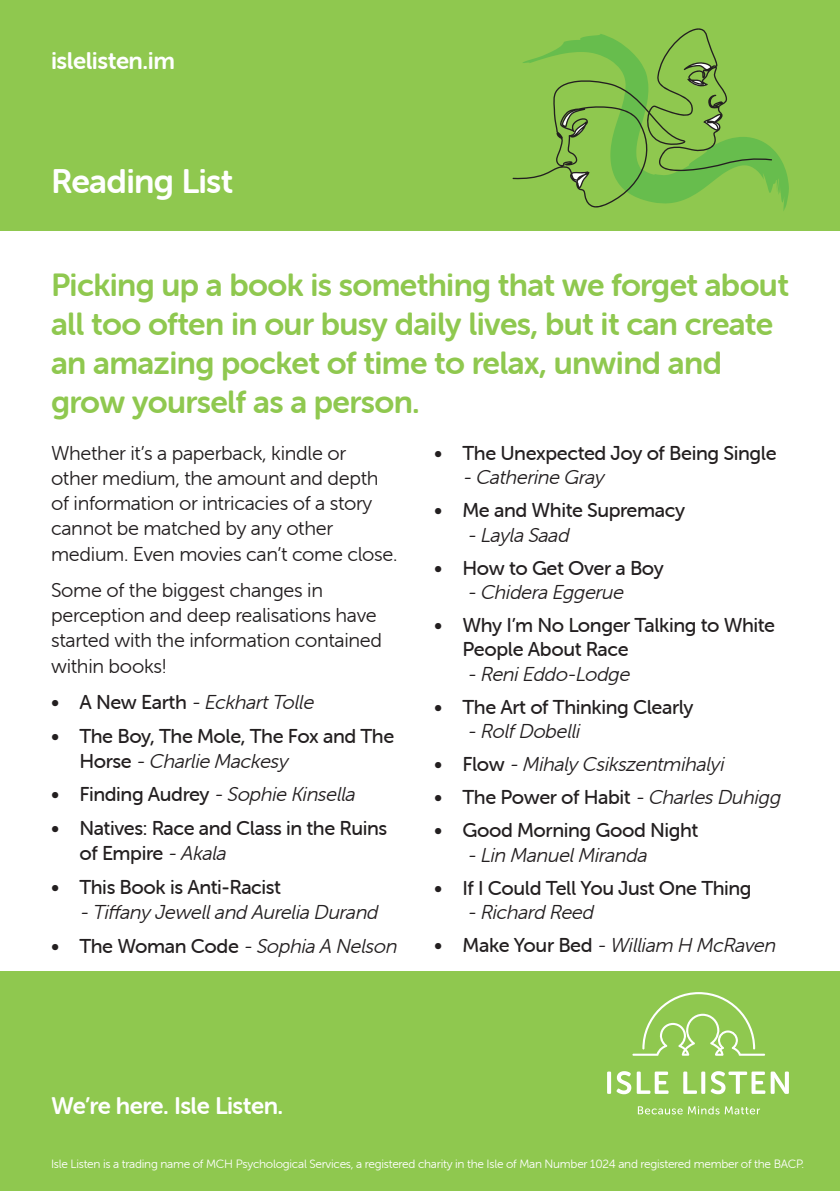
<style>
.page{position:relative;width:840px;height:1191px;background:#fff}
.page>*{position:absolute;margin:0;border:0;box-sizing:border-box;transform-origin:0 0}
.t1{font:34px "Museo Sans Rounded 700";letter-spacing:-.02em;color:#fff}
.Paragraph_Style_1{font:32px/38.8px "Museo Sans Rounded 700";letter-spacing:-.02em;color:#8fc84f}
.t2{font:24px "Museo Sans Rounded 700";letter-spacing:-.02em;color:#fff}
.t3{font:20px/24.4px "Museo Sans Rounded 500";letter-spacing:-.02em;color:#231f20}
.t4{font:20px/25.2px "Museo Sans Rounded 300";letter-spacing:-.015em;color:#231f20}
.t5{font:italic 20px/25.2px "Museo Sans Rounded 300";color:#231f20}
.t6{font:12px "Museo Sans Rounded 300";letter-spacing:-.02em;color:#fff}
.s1{font-family:"Museo Sans Rounded 500";font-style:normal}
.s2{font-family:"Museo Sans Rounded 300";font-style:italic}
</style>
<div class="page">
<div style="left:0;top:0;width:839px;height:231px;background:#8fc84f"></div>
<div style="left:0;top:971px;width:839px;height:220px;background:#8fc84f"></div>
<svg style="left:593px;top:148px;width:195px;height:63px"></svg>
<svg style="left:606px;top:1071px;width:4px;height:22px"></svg>
<svg style="left:616px;top:1071px;width:52px;height:23px"></svg>
<svg style="left:683px;top:1071px;width:13px;height:22px"></svg>
<svg style="left:700px;top:1071px;width:5px;height:22px"></svg>
<svg style="left:710px;top:1071px;width:78px;height:23px"></svg>
<svg style="left:637px;top:1106px;width:122px;height:8px"></svg>
<svg style="left:632px;top:992px;width:132px;height:63px"></svg>
<svg style="left:512px;top:28px;width:259px;height:179px"></svg>
<p class="t2" style="left:51px;top:47px;width:125px">islelisten.im</p>
<p class="t1" style="left:51px;top:162px;width:183px">Reading List</p>
<p class="Paragraph_Style_1" style="left:51px;top:266px;width:739px">Picking up a book is something that we forget about all too often in our busy daily lives, but it can create an amazing pocket of time to relax, unwind and grow yourself as a person.</p>
<p class="t4" style="left:51px;top:440px;width:348px">Whether it’s a paperback, kindle or other medium, the amount and depth of information or intricacies of a story cannot be matched by any other medium. Even movies can’t come close.</p>
<p class="t4" style="left:51px;top:578px;width:332px">Some of the biggest changes in perception and deep realisations have started with the information contained within books!</p>
<p class="t5" style="left:51px;top:689px;width:268px"><span class="s1">• A N e w E a rt h</span> -EckhartTolle</p>
<p class="t3" style="left:79px;top:723px;width:316px;line-height:25.2px;text-indent:-28px">• The Boy, The Mole, The Fox and The<br>H o r s e <span class="s2">-Charlie Mackesy</span></p>
<p class="t5" style="left:51px;top:782px;width:310px"><span class="s1">• Finding Audrey</span> -Sophie Kinsella</p>
<p class="t3" style="left:79px;top:815px;width:309px;line-height:25.2px;text-indent:-28px">• Natives: Race and Class in the Ruins of Empire <span class="s2">-Akala</span></p>
<p class="t5" style="left:79px;top:874px;width:304px;text-indent:-28px"><span class="s1">• This Book is Anti-Racist<br></span>-Tiffany Jewelland Aurelia Durand</p>
<p class="t5" style="left:51px;top:933px;width:351px"><span class="s1">• The Woman Code</span> -Sophia A Nelson</p>
<p class="t3" style="left:462px;top:441px;width:315px;text-indent:-28px">• The Unexpected Joy of Being Single <span class="s2">-Catherine Gray</span></p>
<p class="t3" style="left:467px;top:498px;width:219px;text-indent:-33px">• Me and White Supremacy <span class="s2">-Lay la Saad</span></p>
<p class="t3" style="left:434px;top:555px;width:231px;text-align:center">• How to Get Over a Boy <span class="s2">-Chidera Eggerue</span></p>
<p class="t3" style="left:462px;top:613px;width:314px;text-indent:-28px">• Why I’m No Longer Talking to White<br>People About Race <span class="s2">-ReniEddo-Lodge</span></p>
<p class="t3" style="left:467px;top:695px;width:228px;text-indent:-33px">• The Art of Thinking Clearly <span class="s2">-RolfDobelli</span></p>
<p class="t5" style="left:434px;top:752px;width:295px"><span class="s1">• F l o w</span> -Mihaly Csikszentmihalyi</p>
<p class="t3" style="left:434px;top:785px;width:352px">• The Power of Habit <span class="s2">-CharlesDuhigg</span></p>
<p class="t3" style="left:467px;top:818px;width:232px;text-indent:-33px">• Good Morning Good Night <span class="s2">-Lin ManuelMiranda</span></p>
<p class="t3" style="left:467px;top:875px;width:286px;text-indent:-33px">• If I Could Tell You Just One Thing <span class="s2">-Richard Reed</span></p>
<p class="t5" style="left:434px;top:932px;width:347px"><span class="s1">• M a k e Yo u r B e d</span> -William H McRaven</p>
<p class="t2" style="left:51px;top:1092px;width:234px">We’re here. Isle Listen.</p>
<p class="t6" style="left:51px;top:1157px;width:754px">Isle Listen is a trading name of MCH Psychological Services, a registered charity in the Isle of Man Number 1024 and registered member of the BACP.</p>
</div>
